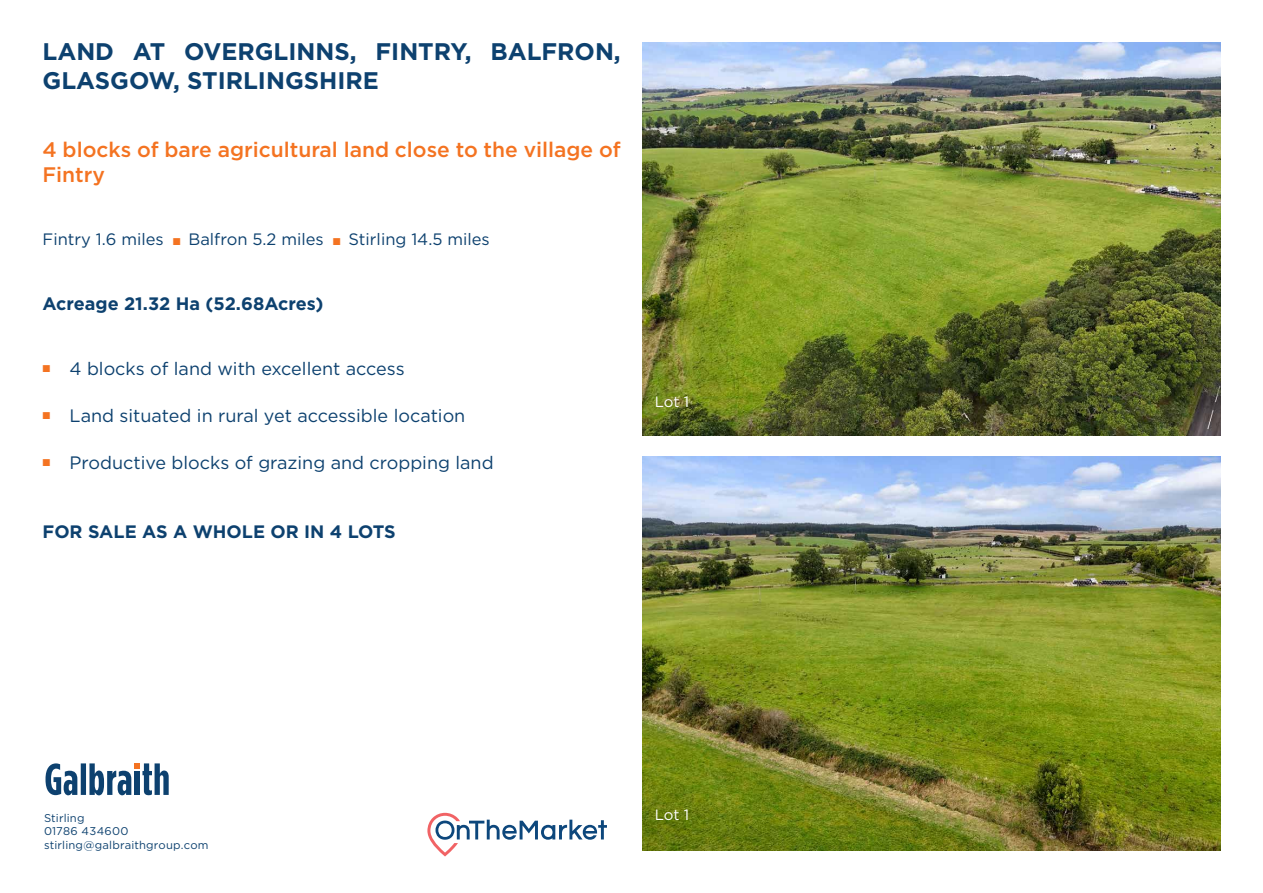
<style>
.page{position:relative;width:1263px;height:893px;background:#fff}
.page>*{position:absolute;margin:0;border:0;box-sizing:border-box;transform-origin:0 0}
.Headings_Text{font:700 24px/28.8px "Gotham HTF";color:#0d416f}
.t1{font:500 21px/25.2px "Gotham HTF";color:#f47321}
.t2{font:18px "Gotham HTF";color:#0d416f}
.Bullets{font:700 18px "Gotham HTF";color:#0d416f}
.t3{font:16.5px "Gotham HTF";color:#0d416f}
.Body_Text{font:15px "Gotham HTF";letter-spacing:-.015em;color:#fff}
.t4{font:11.25px "Gotham HTF";letter-spacing:.015em;color:#0d416f}
.s1{font-family:"Proxima Nova";font-size:12px;color:#f47321}
</style>
<div class="page">
<img style="left:642px;top:42px;width:578px;height:394px">
<img style="left:642px;top:457px;width:578px;height:393px">
<svg style="left:427px;top:813px;width:180px;height:43px"></svg>
<svg style="left:46px;top:763px;width:123px;height:32px"></svg>
<div style="left:135px;top:771px;width:5px;height:24px;background:#0d416f"></div>
<p class="Headings_Text" style="left:43px;top:37px;width:580px">LAND AT OVERGLINNS, FINTRY, BALFRON,<br>GLASGOW, STIRLINGSHIRE</p>
<p class="t1" style="left:43px;top:137px;width:580px">4 blocks of bare agricultural land close to the village of<br>Fintry</p>
<p class="t3" style="left:43px;top:230px;width:449px">Fintry 1.6 miles <span class="s1">■</span> Balfron 5.2 miles <span class="s1">■</span> Stirling 14.5 miles</p>
<p class="Bullets" style="left:43px;top:293px;width:282px">Acreage 21.32 Ha (52.68Acres)</p>
<p class="t2" style="left:43px;top:359px;width:364px"><sup>■</sup> 4 blocks of land with excellent access</p>
<p class="t2" style="left:43px;top:406px;width:424px"><sup>■</sup> Land situated in rural yet accessible location</p>
<p class="t2" style="left:43px;top:453px;width:453px"><sup>■</sup> Productive blocks of grazing and cropping land</p>
<p class="Bullets" style="left:43px;top:521px;width:355px">FOR SALE AS A WHOLE OR IN 4 LOTS</p>
<p class="Body_Text" style="left:655px;top:393px;width:36px">Lot 1</p>
<p class="t4" style="left:44px;top:812px;width:42px">Stirling</p>
<p class="t4" style="left:44px;top:825px;width:86px">01786 434600</p>
<p class="t4" style="left:44px;top:839px;width:166px">stirling@galbraithgroup.com</p>
<p class="Body_Text" style="left:655px;top:806px;width:36px">Lot 1</p>
</div>
